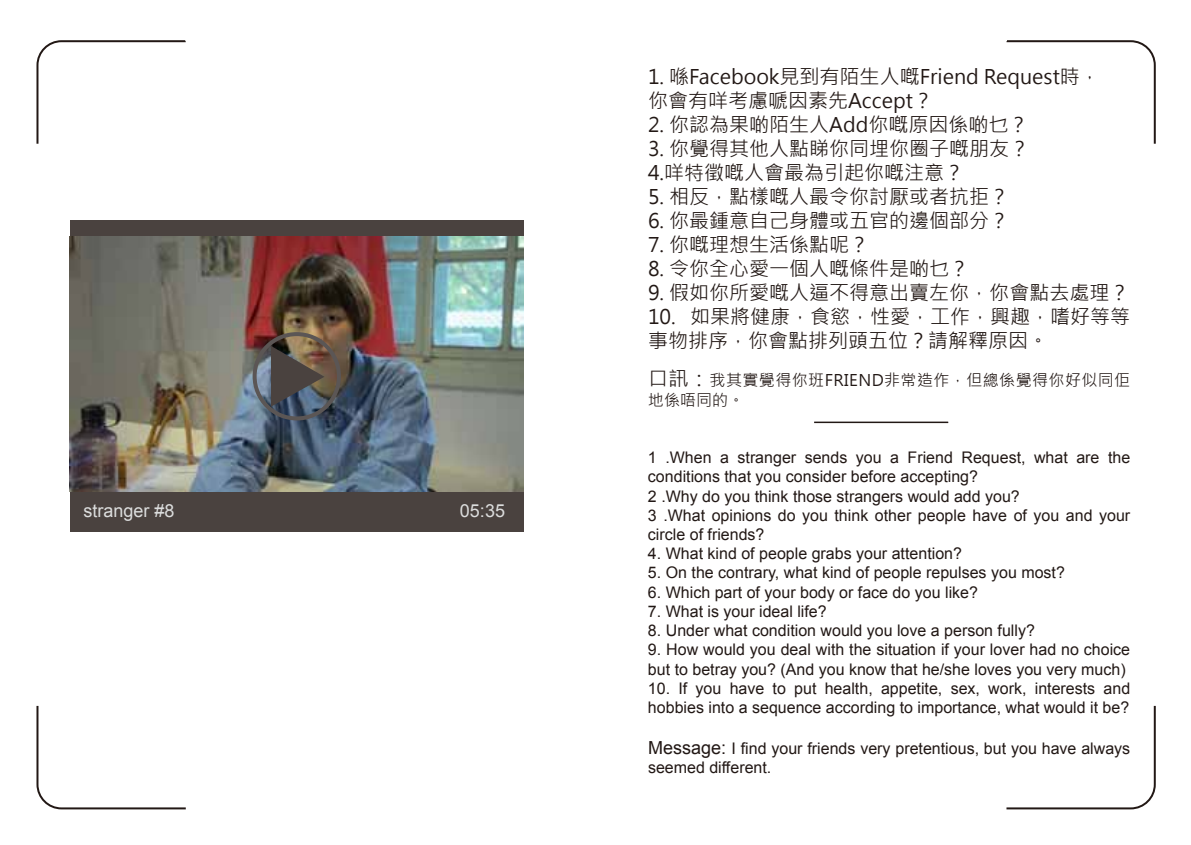
<style>
.page{position:relative;width:1191px;height:845px;background:#fff}
.page>*{position:absolute;margin:0;border:0;box-sizing:border-box;transform-origin:0 0}
.t1{font:20px/24px "Microsoft Jheng Hei";color:#221815}
.t2{font:18px "Arial";color:#dcdddd}
.t3{font:16px/19.2px "Arial";color:#221815}
.t4{font:16px/19.2px "Microsoft Jheng Hei";letter-spacing:.025em;color:#221815}
.s1{font-size:20px}
.s2{font-size:18px}
</style>
<div class="page">
<hr style="left:814px;top:421px;width:134px;height:2px;background:#221815">
<svg style="left:1006px;top:40px;width:150px;height:104px"></svg>
<svg style="left:1006px;top:705px;width:150px;height:105px"></svg>
<div style="left:70px;top:220px;width:453px;height:312px;background:#4a423f"></div>
<img style="left:70px;top:237px;width:453px;height:255px">
<svg style="left:36px;top:40px;width:150px;height:104px"></svg>
<svg style="left:36px;top:705px;width:150px;height:105px"></svg>
<svg style="left:271px;top:346px;width:53px;height:61px"></svg>
<div style="left:253px;top:332px;width:88px;height:88px;border:4px solid #5b5655;border-radius:50%"></div>
<p class="t2" style="left:84px;top:499px;width:93px">stranger #8</p>
<p class="t2" style="left:460px;top:499px;width:47px">05:35</p>
<p class="t1" style="left:648px;top:65px;width:453px">1. 喺Facebook見到有陌生人嘅Friend Request時，你會有咩考慮嗁因素先Accept？</p>
<p class="t1" style="left:648px;top:113px;width:382px">2. 你認為果啲陌生人Add你嘅原因係啲乜？</p>
<p class="t1" style="left:648px;top:137px;width:383px">3. 你覺得其他人點睇你同埋你圈子嘅朋友？<br>4.咩特徵嘅人會最為引起你嘅注意？</p>
<p class="t1" style="left:648px;top:185px;width:363px">5. 相反，點樣嘅人最令你討厭或者抗拒？</p>
<p class="t1" style="left:648px;top:209px;width:363px">6. 你最鍾意自己身體或五官的邊個部分？</p>
<p class="t1" style="left:648px;top:233px;width:223px">7. 你嘅理想生活係點呢？</p>
<p class="t1" style="left:648px;top:257px;width:323px">8. 令你全心愛一個人嘅條件是啲乜？</p>
<p class="t1" style="left:648px;top:281px;width:483px">9. 假如你所愛嘅人逼不得意出賣左你，你會點去處理？</p>
<p class="t1" style="left:648px;top:305px;width:484px">10. 如果將健康，食慾，性愛，工作，興趣，嗜好等等事物排序，你會點排列頭五位？請解釋原因。</p>
<p class="t4" style="left:648px;top:371px;width:484px"><span class="s1">口訊：</span>我其實覺得你班FRIEND非常造作，但總係覺得你好似同佢地係唔同的。</p>
<p class="t3" style="left:648px;top:448px;width:484px">1 .When a stranger sends you a Friend Request, what are the conditions that you consider before accepting?<br>2 .Why do you think those strangers would add you?<br>3 .What opinions do you think other people have of you and your circle of friends?</p>
<p class="t3" style="left:648px;top:544px;width:315px">4. What kind of people grabs your attention?</p>
<p class="t3" style="left:648px;top:563px;width:418px">5. On the contrary, what kind of people repulses you most?</p>
<p class="t3" style="left:648px;top:582px;width:331px">6. Which part of your body or face do you like?</p>
<p class="t3" style="left:648px;top:602px;width:180px">7. What is your ideal life?</p>
<p class="t3" style="left:648px;top:621px;width:388px">8. Under what condition would you love a person fully?</p>
<p class="t3" style="left:648px;top:640px;width:484px">9. How would you deal with the situation if your lover had no choice but to betray you? (And you know that he/she loves you very much)</p>
<p class="t3" style="left:648px;top:678px;width:484px">10. If you have to put health, appetite, sex, work, interests and hobbies into a sequence according to importance, what would it be?</p>
<p class="t3" style="left:648px;top:738px;width:484px"><span class="s2">Message:</span> I find your friends very pretentious, but you have always seemed different.</p>
</div>
